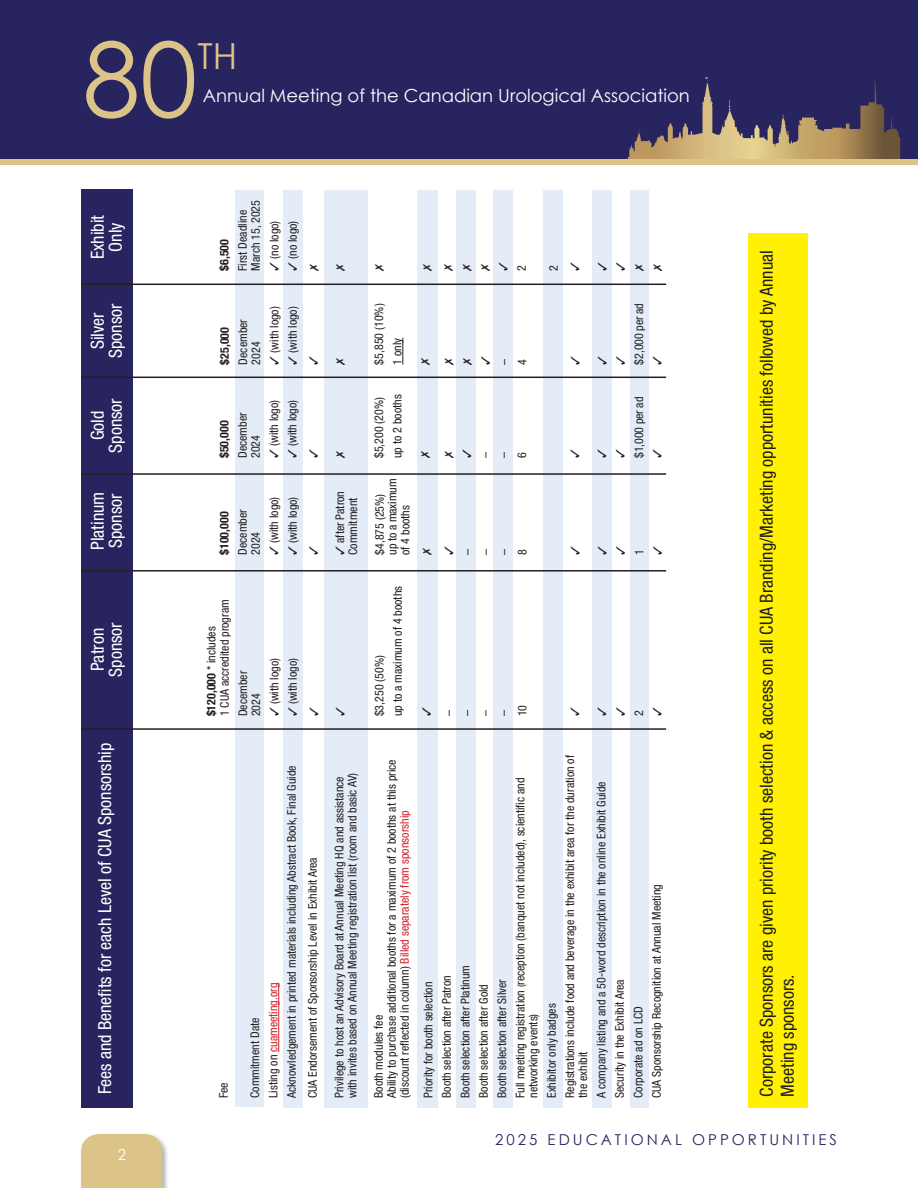
<style>
.page{position:relative;width:918px;height:1188px;background:#fff}
.page>*{position:absolute;margin:0;border:0;box-sizing:border-box;transform-origin:0 0}
.t1{font:103.5px "Century Gothic";color:#dcc388}
.t2{font:35.85px "Century Gothic";color:#dcc388}
.t3{font:condensed 18px/21px "Helvetica Neue";color:#231f20}
.t4{font:condensed 18px/18px "Helvetica Neue";color:#fff;text-align:center}
.t5{font:18px "Century Gothic";color:#fff}
.t6{font:15px "Century Gothic";letter-spacing:.2em;color:#282460}
.t7{font:15px "Century Gothic";color:#fff}
.t8{font:condensed 12px/18.3px "Helvetica Neue";color:#231f20}
.t9{font:700 condensed 12px "Helvetica Neue";color:#231f20}
.s1{font-weight:700}
.s2{color:#d1232a}
.s3{font-size:10.2px}
</style>
<div class="page">
<div style="left:79px;top:1132px;width:90px;height:56px;background:#231f20;opacity:.35"></div>
<div style="left:81px;top:1134px;width:81px;height:54px;background:#dcc388"></div>
<div style="left:0;top:0;width:918px;height:162px;background:#282460"></div>
<svg style="left:628px;top:77px;width:272px;height:82px"></svg>
<div style="left:0;top:159px;width:918px;height:6px;background:#dcc388"></div>
<div style="left:324px;top:190px;width:44px;height:918px;background:#e4ecf7"></div>
<div style="left:417px;top:190px;width:21px;height:918px;background:#e4ecf7"></div>
<div style="left:493px;top:190px;width:19px;height:918px;background:#e4ecf7"></div>
<div style="left:456px;top:190px;width:20px;height:918px;background:#e4ecf7"></div>
<div style="left:748px;top:233px;width:60px;height:875px;background:#fff101"></div>
<div style="left:543px;top:190px;width:20px;height:918px;background:#e4ecf7"></div>
<div style="left:283px;top:190px;width:19px;height:918px;background:#e4ecf7"></div>
<div style="left:592px;top:190px;width:20px;height:918px;background:#e4ecf7"></div>
<div style="left:630px;top:190px;width:19px;height:918px;background:#e4ecf7"></div>
<div style="left:236px;top:191px;width:28px;height:916px;background:#e4ecf7"></div>
<div style="left:81px;top:189px;width:51px;height:919px;background:#282460"></div>
<hr style="left:278px;top:983px;width:1px;height:69px;background:#d1232a">
<svg style="left:403px;top:338px;width:1px;height:27px"></svg>
<hr style="left:81px;top:284px;width:585px;height:1px;background:#231f20">
<hr style="left:81px;top:377px;width:585px;height:1px;background:#231f20">
<hr style="left:81px;top:473px;width:585px;height:2px;background:#231f20">
<hr style="left:81px;top:570px;width:585px;height:2px;background:#231f20">
<hr style="left:81px;top:728px;width:585px;height:2px;background:#231f20">
<h1 class="t1" style="left:83px;top:7px;width:116px">80</h1>
<h2 class="t2" style="left:197px;top:31px;width:41px">TH</h2>
<h3 class="t5" style="left:203px;top:83px;width:489px">Annual Meeting of the Canadian Urological Association</h3>
<h3 class="t4" style="left:88px;top:259px;width:46px;rotate:-90deg">Exhibit<br>Only</h3>
<h3 class="t4" style="left:88px;top:358px;width:56px;rotate:-90deg">Silver<br>Sponsor</h3>
<h3 class="t4" style="left:88px;top:453px;width:56px;rotate:-90deg">Gold<br>Sponsor</h3>
<h3 class="t4" style="left:88px;top:550px;width:60px;text-align:left;rotate:-90deg">Platinum<br>Sponsor</h3>
<h3 class="t4" style="left:88px;top:677px;width:56px;rotate:-90deg">Patron<br>Sponsor</h3>
<h3 class="t4" style="left:96px;top:1094px;width:353px;rotate:-90deg">Fees and Benefits for each Level of CUA Sponsorship</h3>
<p class="t8" style="left:236px;top:271px;width:72px;line-height:12.9px;rotate:-90deg">First Deadline<br>March 15, 2025</p>
<p class="t9" style="left:214px;top:271px;width:33px;rotate:-90deg">$6,500</p>
<p class="t8" style="left:265px;top:271px;width:52px;rotate:-90deg">✓ (no logo)</p>
<p class="t8" style="left:283px;top:271px;width:52px;rotate:-90deg">✓ (no logo)</p>
<p class="t9" style="left:214px;top:365px;width:39px;rotate:-90deg">$25,000</p>
<p class="t8" style="left:236px;top:365px;width:47px;line-height:12.9px;rotate:-90deg">December<br>2024</p>
<p class="t8" style="left:265px;top:365px;width:60px;rotate:-90deg">✓ (with logo)</p>
<p class="t8" style="left:283px;top:365px;width:60px;rotate:-90deg">✓ (with logo)</p>
<p class="t8" style="left:370px;top:365px;width:62px;rotate:-90deg">$5,850 (10%)<br>1 only</p>
<p class="t9" style="left:214px;top:458px;width:39px;rotate:-90deg">$50,000</p>
<p class="t8" style="left:236px;top:458px;width:47px;line-height:12.9px;rotate:-90deg">December<br>2024</p>
<p class="t9" style="left:214px;top:555px;width:45px;rotate:-90deg">$100,000</p>
<p class="t8" style="left:236px;top:555px;width:47px;line-height:12.9px;rotate:-90deg">December<br>2024</p>
<p class="t8" style="left:265px;top:458px;width:60px;rotate:-90deg">✓ (with logo)</p>
<p class="t8" style="left:283px;top:458px;width:60px;rotate:-90deg">✓ (with logo)</p>
<p class="t8" style="left:370px;top:458px;width:65px;rotate:-90deg">$5,200 (20%) up to 2 booths</p>
<p class="t8" style="left:265px;top:555px;width:60px;rotate:-90deg">✓ (with logo)</p>
<p class="t8" style="left:283px;top:555px;width:60px;rotate:-90deg">✓ (with logo)</p>
<p class="t8" style="left:333px;top:555px;width:65px;line-height:12.9px;rotate:-90deg">✓ after Patron<br>Commitment</p>
<p class="t8" style="left:373px;top:555px;width:78px;line-height:12.9px;rotate:-90deg">$4,875 (25%)<br>up to a maximum of 4 booths</p>
<p class="t8" style="left:204px;top:716px;width:118px;line-height:13.5px;rotate:-90deg"><span class="s1">$120,000</span> * includes<br>1 CUA accredited program</p>
<p class="t8" style="left:236px;top:716px;width:47px;line-height:12.9px;rotate:-90deg">December<br>2024</p>
<p class="t8" style="left:265px;top:716px;width:60px;rotate:-90deg">✓ (with logo)</p>
<p class="t8" style="left:283px;top:716px;width:60px;rotate:-90deg">✓ (with logo)</p>
<p class="t8" style="left:370px;top:716px;width:132px;rotate:-90deg">$3,250 (50%)<br>up to a maximum of 4 booths</p>
<p class="t8" style="left:512px;top:271px;width:7px;rotate:-90deg">2</p>
<p class="t8" style="left:544px;top:271px;width:7px;rotate:-90deg">2</p>
<p class="t8" style="left:495px;top:365px;width:7px;rotate:-90deg">–<br>4</p>
<p class="t8" style="left:476px;top:458px;width:7px;text-align:justify;rotate:-90deg">– – 6</p>
<p class="t8" style="left:630px;top:365px;width:63px;rotate:-90deg">$2,000 per ad</p>
<p class="t8" style="left:630px;top:458px;width:63px;rotate:-90deg">$1,000 per ad</p>
<p class="t8" style="left:458px;top:555px;width:7px;text-align:justify;rotate:-90deg">– – – 8</p>
<p class="t8" style="left:630px;top:555px;width:7px;rotate:-90deg">1</p>
<p class="t8" style="left:439px;top:716px;width:13px;rotate:-90deg">– – – –<br>10</p>
<p class="t8" style="left:630px;top:716px;width:7px;rotate:-90deg">2</p>
<p class="t8" style="left:214px;top:1098px;width:17px;rotate:-90deg">Fee</p>
<p class="t8" style="left:246px;top:1098px;width:334px;rotate:-90deg">Commitment Date<br>Listing on <span class="s2">cuameeting.org<br></span>Acknowledgement in printed materials including Abstract Book, Final Guide</p>
<p class="t8" style="left:304px;top:1098px;width:242px;rotate:-90deg">CUA Endorsement of Sponsorship Level in Exhibit Area</p>
<p class="t8" style="left:333px;top:1098px;width:327px;line-height:12.9px;rotate:-90deg">Privilege to host an Advisory Board at Annual Meeting HQ and assistance with invites based on Annual Meeting registration list (room and basic AV)</p>
<p class="t8" style="left:372px;top:1098px;width:340px;line-height:12.9px;rotate:-90deg">Booth modules fee<br>Ability to purchase additional booths for a maximum of 2 booths at this price (discount reflected in column) <span class="s2">Billed separately from sponsorship</span></p>
<p class="t8" style="left:524px;top:1098px;width:344px;rotate:-90deg">networking events)<br>Exhibitor only badges<br>Registrations include food and beverage in the exhibit area for the duration of</p>
<p class="t8" style="left:419px;top:1098px;width:322px;rotate:-90deg">Priority for booth selection<br>Booth selection after Patron<br>Booth selection after Platinum<br>Booth selection after Gold<br>Booth selection after Silver<br>Full meeting registration <span class="s3">(</span>reception (banquet not included), scientific and</p>
<p class="t8" style="left:574px;top:1098px;width:318px;rotate:-90deg">the exhibit<br>A company listing and a 50-word description in the online Exhibit Guide Security in the Exhibit Area<br>Corporate ad on LCD<br>CUA Sponsorship Recognition at Annual Meeting</p>
<h3 class="t3" style="left:756px;top:1096px;width:848px;rotate:-90deg">Corporate Sponsors are given priority booth selection &amp; access on all CUA Branding/Marketing opportunities followed by Annual<br>Meeting sponsors.</h3>
<p class="t7" style="left:118px;top:1144px;width:10px">2</p>
<p class="t6" style="left:495px;top:1129px;width:343px">2025 EDUCATIONAL OPPORTUNITIES</p>
</div>
